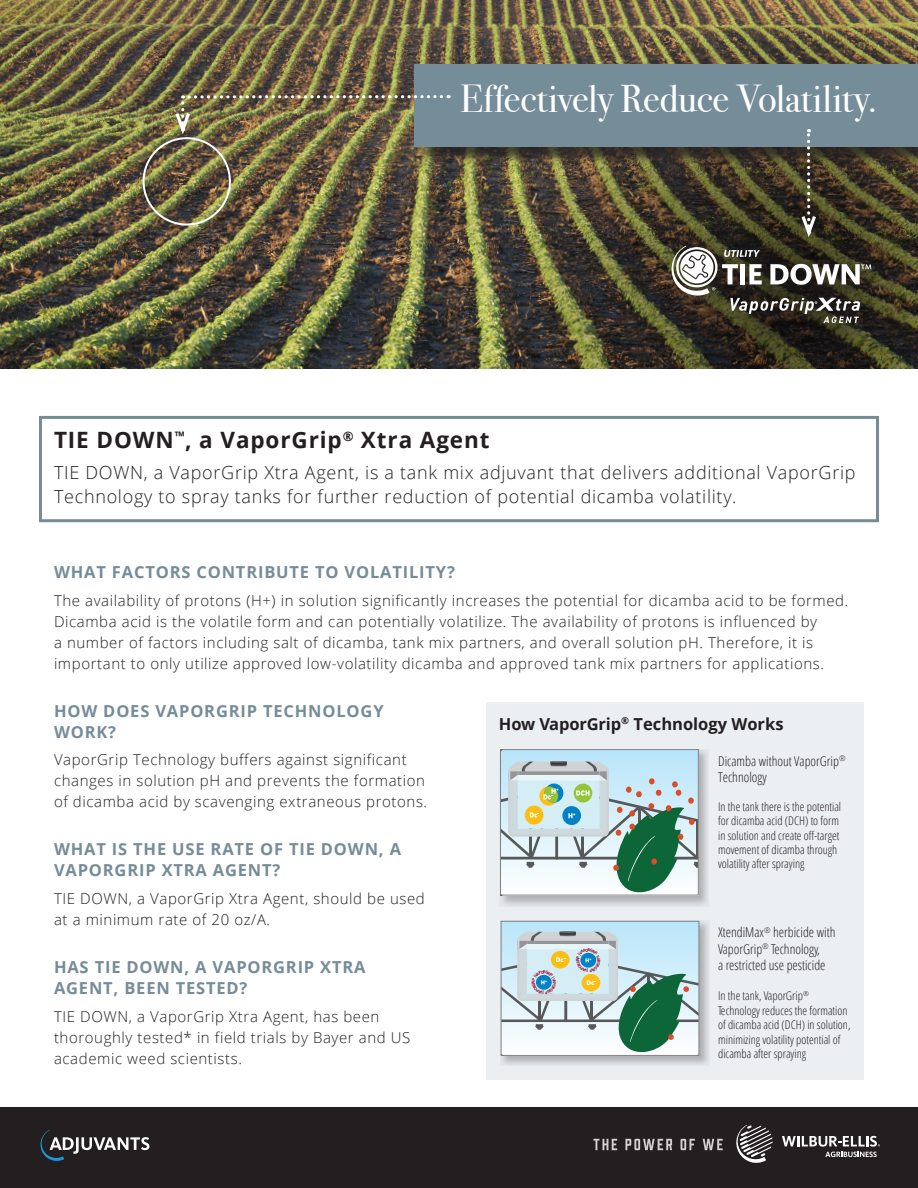
<style>
.page{position:relative;width:918px;height:1188px;background:#fff}
.page>*{position:absolute;margin:0;border:0;box-sizing:border-box;transform-origin:0 0}
.t1{font:39px "Bodoni Svty Two ITCTT";letter-spacing:-.005em;color:#fff}
.t2{font:700 22.5px "Open Sans";letter-spacing:.04em;color:#231f20}
.t3{font:300 18px/24px "Open Sans";letter-spacing:.04em;color:#231f20}
.t4{font:700 16.5px/21px "Open Sans";letter-spacing:.05em;color:#758c99}
.t5{font:700 16.5px "Open Sans";color:#231f20}
.t6{font:300 15px/21px "Open Sans";letter-spacing:.04em;color:#231f20}
.t7{font:300 condensed 13.5px/16.2px "Open Sans";color:#231f20}
.t8{font:300 condensed 12px/14.4px "Open Sans";color:#231f20}
</style>
<div class="page">
<div style="left:0;top:1107px;width:918px;height:81px;background:#231f20"></div>
<img style="left:0;top:0;width:918px;height:369px">
<img style="left:500px;top:20px;width:418px;height:349px">
<svg style="left:593px;top:1139px;width:130px;height:11px"></svg>
<svg style="left:736px;top:1125px;width:37px;height:38px"></svg>
<svg style="left:782px;top:1136px;width:98px;height:21px"></svg>
<div style="left:417px;top:67px;width:501px;height:99px;background:#231f20;opacity:.75"></div>
<div style="left:415px;top:64px;width:503px;height:83px;background:#758c99"></div>
<svg style="left:40px;top:1130px;width:109px;height:31px"></svg>
<img style="left:173px;top:95px;width:276px;height:44px">
<div style="left:143px;top:137px;width:88px;height:89px;border:2px solid #fff;border-radius:50%"></div>
<svg style="left:654px;top:230px;width:242px;height:120px;background:#35321f"></svg>
<svg style="left:672px;top:129px;width:199px;height:194px"></svg>
<div style="left:39px;top:416px;width:840px;height:106px;border:3px solid #758c99"></div>
<div style="left:486px;top:702px;width:378px;height:378px;background:#eceff2"></div>
<svg style="left:500px;top:749px;width:208px;height:158px"></svg>
<svg style="left:502px;top:751px;width:195px;height:142px"></svg>
<div style="left:500px;top:749px;width:199px;height:146px;border:1px solid #808285"></div>
<svg style="left:500px;top:920px;width:209px;height:146px"></svg>
<svg style="left:501px;top:921px;width:198px;height:134px"></svg>
<h1 class="t1" style="left:460px;top:67px;width:419px">Effectively Reduce Volatility.</h1>
<h2 class="t2" style="left:54px;top:424px;width:437px">TIE DOWN<sup>™</sup>, a VaporGrip<sup>®</sup> Xtra Agent</h2>
<p class="t3" style="left:54px;top:460px;width:803px">TIE DOWN, a VaporGrip Xtra Agent, is a tank mix adjuvant that delivers additional VaporGrip<br>Technology to spray tanks for further reduction of potential dicamba volatility.</p>
<p class="t4" style="left:54px;top:561px;width:402px">WHAT FACTORS CONTRIBUTE TO VOLATILITY?</p>
<p class="t6" style="left:54px;top:589px;width:796px">The availability of protons (H+) in solution significantly increases the potential for dicamba acid to be formed.<br>Dicamba acid is the volatile form and can potentially volatilize. The availability of protons is influenced by<br>a number of factors including salt of dicamba, tank mix partners, and overall solution pH. Therefore, it is important to only utilize approved low-volatility dicamba and approved tank mix partners for applications.</p>
<p class="t4" style="left:54px;top:700px;width:331px">HOW DOES VAPORGRIP TECHNOLOGY<br>WORK?</p>
<p class="t6" style="left:54px;top:749px;width:375px">VaporGrip Technology buffers against significant changes in solution pH and prevents the formation of dicamba acid by scavenging extraneous protons.</p>
<p class="t4" style="left:54px;top:838px;width:349px">WHAT IS THE USE RATE OF TIE DOWN, A<br>VAPORGRIP XTRA AGENT?</p>
<p class="t6" style="left:54px;top:888px;width:372px">TIE DOWN, a VaporGrip Xtra Agent, should be used at a minimum rate of 20 oz/A.</p>
<p class="t4" style="left:54px;top:956px;width:313px">HAS TIE DOWN, A VAPORGRIP XTRA<br>AGENT, BEEN TESTED?</p>
<p class="t6" style="left:54px;top:1006px;width:358px">TIE DOWN, a VaporGrip Xtra Agent, has been thoroughly tested* in field trials by Bayer and US academic weed scientists.</p>
<p class="t5" style="left:499px;top:712px;width:286px">How VaporGrip<sup>®</sup> Technology Works</p>
<p class="t7" style="left:718px;top:752px;width:129px">Dicamba without VaporGrip<sup>®<br></sup>Technology</p>
<p class="t8" style="left:718px;top:799px;width:125px">In the tank there is the potential for dicamba acid (DCH) to form in solution and create off-target movement of dicamba through volatility after spraying</p>
<p class="t7" style="left:718px;top:924px;width:119px">XtendiMax<sup>®</sup> herbicide with<br>VaporGrip<sup>®</sup> Technology,<br>a restricted use pesticide</p>
<p class="t8" style="left:718px;top:989px;width:134px">In the tank, VaporGrip<sup>®<br></sup>Technology reduces the formation of dicamba acid (DCH) in solution, minimizing volatility potential of dicamba after spraying</p>
</div>
